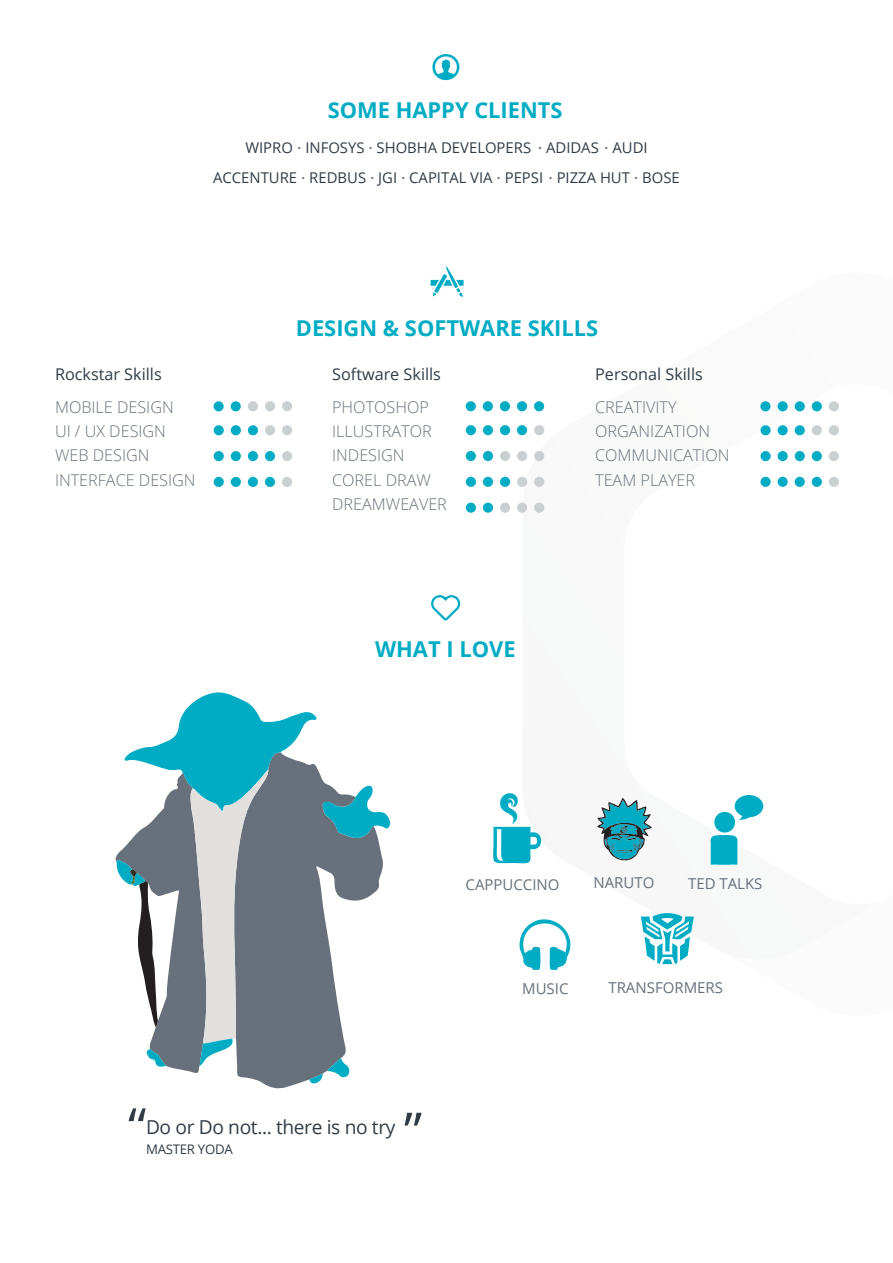
<style>
.page{position:relative;width:893px;height:1263px;background:#fff}
.page>*{position:absolute;margin:0;border:0;box-sizing:border-box;transform-origin:0 0}
.t1{font:52.2px "Open Sans";color:#313c46}
.t2{font:700 21.9px "Open Sans";color:#00acc4}
.t3{font:19.2px "Open Sans";letter-spacing:-.02em;color:#313c46}
.t4{font:300 16.2px/24.3px "Open Sans";color:#68717b}
.t5{font:16.2px "Open Sans";color:#313c46}
.t6{font:15px "Open Sans";color:#68717b}
.t7{font:14.85px/30px "Open Sans";color:#313c46;text-align:center}
.t8{font:13.2px "Open Sans";letter-spacing:-.02em;color:#313c46}
.s1{font-weight:300;font-size:13.5px;color:#68717b}
</style>
<div class="page">
<svg style="left:432px;top:54px;width:27px;height:26px"></svg>
<div style="left:214px;top:401px;width:10px;height:10px;background:#00acc4;border-radius:50%"></div>
<div style="left:231px;top:401px;width:10px;height:10px;background:#00acc4;border-radius:50%"></div>
<div style="left:214px;top:425px;width:10px;height:10px;background:#00acc4;border-radius:50%"></div>
<div style="left:231px;top:425px;width:10px;height:10px;background:#00acc4;border-radius:50%"></div>
<div style="left:248px;top:425px;width:10px;height:10px;background:#00acc4;border-radius:50%"></div>
<div style="left:214px;top:451px;width:10px;height:10px;background:#00acc4;border-radius:50%"></div>
<div style="left:214px;top:477px;width:10px;height:10px;background:#00acc4;border-radius:50%"></div>
<div style="left:231px;top:451px;width:10px;height:10px;background:#00acc4;border-radius:50%"></div>
<div style="left:231px;top:477px;width:10px;height:10px;background:#00acc4;border-radius:50%"></div>
<div style="left:248px;top:451px;width:10px;height:10px;background:#00acc4;border-radius:50%"></div>
<div style="left:248px;top:477px;width:10px;height:10px;background:#00acc4;border-radius:50%"></div>
<div style="left:265px;top:451px;width:10px;height:10px;background:#00acc4;border-radius:50%"></div>
<div style="left:265px;top:477px;width:10px;height:10px;background:#00acc4;border-radius:50%"></div>
<div style="left:466px;top:401px;width:10px;height:10px;background:#00acc4;border-radius:50%"></div>
<div style="left:483px;top:401px;width:10px;height:10px;background:#00acc4;border-radius:50%"></div>
<div style="left:500px;top:401px;width:10px;height:10px;background:#00acc4;border-radius:50%"></div>
<div style="left:517px;top:401px;width:10px;height:10px;background:#00acc4;border-radius:50%"></div>
<div style="left:534px;top:401px;width:10px;height:10px;background:#00acc4;border-radius:50%"></div>
<div style="left:466px;top:425px;width:10px;height:10px;background:#00acc4;border-radius:50%"></div>
<div style="left:466px;top:477px;width:10px;height:10px;background:#00acc4;border-radius:50%"></div>
<div style="left:483px;top:425px;width:10px;height:10px;background:#00acc4;border-radius:50%"></div>
<div style="left:483px;top:477px;width:10px;height:10px;background:#00acc4;border-radius:50%"></div>
<div style="left:500px;top:425px;width:10px;height:10px;background:#00acc4;border-radius:50%"></div>
<div style="left:500px;top:477px;width:10px;height:10px;background:#00acc4;border-radius:50%"></div>
<div style="left:517px;top:425px;width:10px;height:10px;background:#00acc4;border-radius:50%"></div>
<div style="left:534px;top:425px;width:10px;height:10px;background:#cacfd2;border-radius:50%"></div>
<div style="left:534px;top:477px;width:10px;height:10px;background:#cacfd2;border-radius:50%"></div>
<div style="left:466px;top:451px;width:10px;height:10px;background:#00acc4;border-radius:50%"></div>
<div style="left:466px;top:503px;width:10px;height:10px;background:#00acc4;border-radius:50%"></div>
<div style="left:483px;top:451px;width:10px;height:10px;background:#00acc4;border-radius:50%"></div>
<div style="left:483px;top:503px;width:10px;height:10px;background:#00acc4;border-radius:50%"></div>
<div style="left:500px;top:451px;width:10px;height:10px;background:#cacfd2;border-radius:50%"></div>
<div style="left:500px;top:503px;width:10px;height:10px;background:#cacfd2;border-radius:50%"></div>
<div style="left:248px;top:401px;width:10px;height:10px;background:#cacfd2;border-radius:50%"></div>
<div style="left:517px;top:451px;width:10px;height:10px;background:#cacfd2;border-radius:50%"></div>
<div style="left:517px;top:477px;width:10px;height:10px;background:#cacfd2;border-radius:50%"></div>
<div style="left:517px;top:503px;width:10px;height:10px;background:#cacfd2;border-radius:50%"></div>
<div style="left:265px;top:401px;width:10px;height:10px;background:#cacfd2;border-radius:50%"></div>
<div style="left:265px;top:425px;width:10px;height:10px;background:#cacfd2;border-radius:50%"></div>
<div style="left:534px;top:451px;width:10px;height:10px;background:#cacfd2;border-radius:50%"></div>
<div style="left:534px;top:503px;width:10px;height:10px;background:#cacfd2;border-radius:50%"></div>
<div style="left:282px;top:401px;width:10px;height:10px;background:#cacfd2;border-radius:50%"></div>
<div style="left:282px;top:425px;width:10px;height:10px;background:#cacfd2;border-radius:50%"></div>
<div style="left:282px;top:451px;width:10px;height:10px;background:#cacfd2;border-radius:50%"></div>
<div style="left:282px;top:477px;width:10px;height:10px;background:#cacfd2;border-radius:50%"></div>
<div style="left:760px;top:401px;width:10px;height:10px;background:#00acc4;border-radius:50%"></div>
<div style="left:760px;top:425px;width:11px;height:10px;background:#00acc4;border-radius:50%"></div>
<div style="left:778px;top:425px;width:10px;height:10px;background:#00acc4;border-radius:50%"></div>
<div style="left:778px;top:401px;width:10px;height:10px;background:#00acc4;border-radius:50%"></div>
<div style="left:795px;top:425px;width:10px;height:10px;background:#00acc4;border-radius:50%"></div>
<div style="left:795px;top:401px;width:10px;height:10px;background:#00acc4;border-radius:50%"></div>
<div style="left:812px;top:401px;width:10px;height:10px;background:#00acc4;border-radius:50%"></div>
<div style="left:829px;top:425px;width:10px;height:10px;background:#cacfd2;border-radius:50%"></div>
<div style="left:812px;top:425px;width:10px;height:10px;background:#cacfd2;border-radius:50%"></div>
<div style="left:829px;top:401px;width:10px;height:10px;background:#cacfd2;border-radius:50%"></div>
<div style="left:760px;top:451px;width:11px;height:10px;background:#00acc4;border-radius:50%"></div>
<div style="left:760px;top:477px;width:11px;height:10px;background:#00acc4;border-radius:50%"></div>
<div style="left:778px;top:451px;width:10px;height:10px;background:#00acc4;border-radius:50%"></div>
<div style="left:778px;top:477px;width:10px;height:10px;background:#00acc4;border-radius:50%"></div>
<div style="left:795px;top:451px;width:10px;height:10px;background:#00acc4;border-radius:50%"></div>
<div style="left:795px;top:477px;width:10px;height:10px;background:#00acc4;border-radius:50%"></div>
<div style="left:812px;top:451px;width:10px;height:10px;background:#00acc4;border-radius:50%"></div>
<div style="left:812px;top:477px;width:10px;height:10px;background:#00acc4;border-radius:50%"></div>
<div style="left:829px;top:451px;width:10px;height:10px;background:#cacfd2;border-radius:50%"></div>
<div style="left:829px;top:477px;width:10px;height:10px;background:#cacfd2;border-radius:50%"></div>
<svg style="left:431px;top:595px;width:30px;height:26px"></svg>
<svg style="left:431px;top:266px;width:33px;height:31px"></svg>
<svg style="left:641px;top:913px;width:53px;height:51px"></svg>
<svg style="left:519px;top:919px;width:52px;height:51px"></svg>
<svg style="left:710px;top:835px;width:28px;height:30px"></svg>
<div style="left:714px;top:812px;width:21px;height:20px;background:#00acc4;border-radius:50%"></div>
<div style="left:735px;top:795px;width:28px;height:22px;background:#00acc4;border-radius:50%"></div>
<svg style="left:735px;top:808px;width:17px;height:12px"></svg>
<svg style="left:597px;top:798px;width:55px;height:63px"></svg>
<svg style="left:493px;top:793px;width:49px;height:71px"></svg>
<svg style="left:115px;top:692px;width:276px;height:392px"></svg>
<h2 class="t2" style="left:328px;top:95px;width:236px">SOME HAPPY CLIENTS</h2>
<p class="t7" style="left:213px;top:133px;width:468px">WIPRO <span class="s1">•</span> INFOSYS <span class="s1">•</span> SHOBHA DEVELOPERS <span class="s1">•</span> ADIDAS <span class="s1">•</span> AUDI<br>ACCENTURE <span class="s1">•</span> REDBUS <span class="s1">•</span> JGI <span class="s1">•</span> CAPITAL VIA <span class="s1">•</span> PEPSI <span class="s1">•</span> PIZZA HUT <span class="s1">•</span> BOSE</p>
<p class="t5" style="left:55px;top:363px;width:108px">Rockstar Skills</p>
<p class="t4" style="left:55px;top:394px;width:142px">MOBILE DESIGN<br>UI / UX DESIGN<br>WEB DESIGN<br>INTERFACE DESIGN</p>
<h2 class="t2" style="left:296px;top:312px;width:304px">DESIGN &amp; SOFTWARE SKILLS</h2>
<p class="t5" style="left:332px;top:363px;width:110px">Software Skills</p>
<p class="t4" style="left:332px;top:394px;width:116px">PHOTOSHOP<br>ILLUSTRATOR<br>INDESIGN<br>COREL DRAW<br>DREAMWEAVER</p>
<h2 class="t2" style="left:375px;top:634px;width:142px">WHAT I LOVE</h2>
<p class="t5" style="left:595px;top:363px;width:109px">Personal Skills</p>
<p class="t4" style="left:595px;top:394px;width:136px">CREATIVITY<br>ORGANIZATION<br>COMMUNICATION<br>TEAM PLAYER</p>
<p class="t6" style="left:466px;top:874px;width:96px">CAPPUCCINO</p>
<p class="t6" style="left:593px;top:873px;width:62px">NARUTO</p>
<p class="t6" style="left:688px;top:873px;width:76px">TED TALKS</p>
<p class="t6" style="left:522px;top:978px;width:48px">MUSIC</p>
<p class="t6" style="left:608px;top:977px;width:116px">TRANSFORMERS</p>
<h1 class="t1" style="left:128px;top:1091px;width:20px">“</h1>
<p class="t3" style="left:146px;top:1113px;width:251px">Do or Do not... there is no try</p>
<p class="t8" style="left:146px;top:1140px;width:88px">MASTER YODA</p>
<h1 class="t1" style="left:422px;top:1143px;width:20px;rotate:-180deg">“</h1>
</div>
